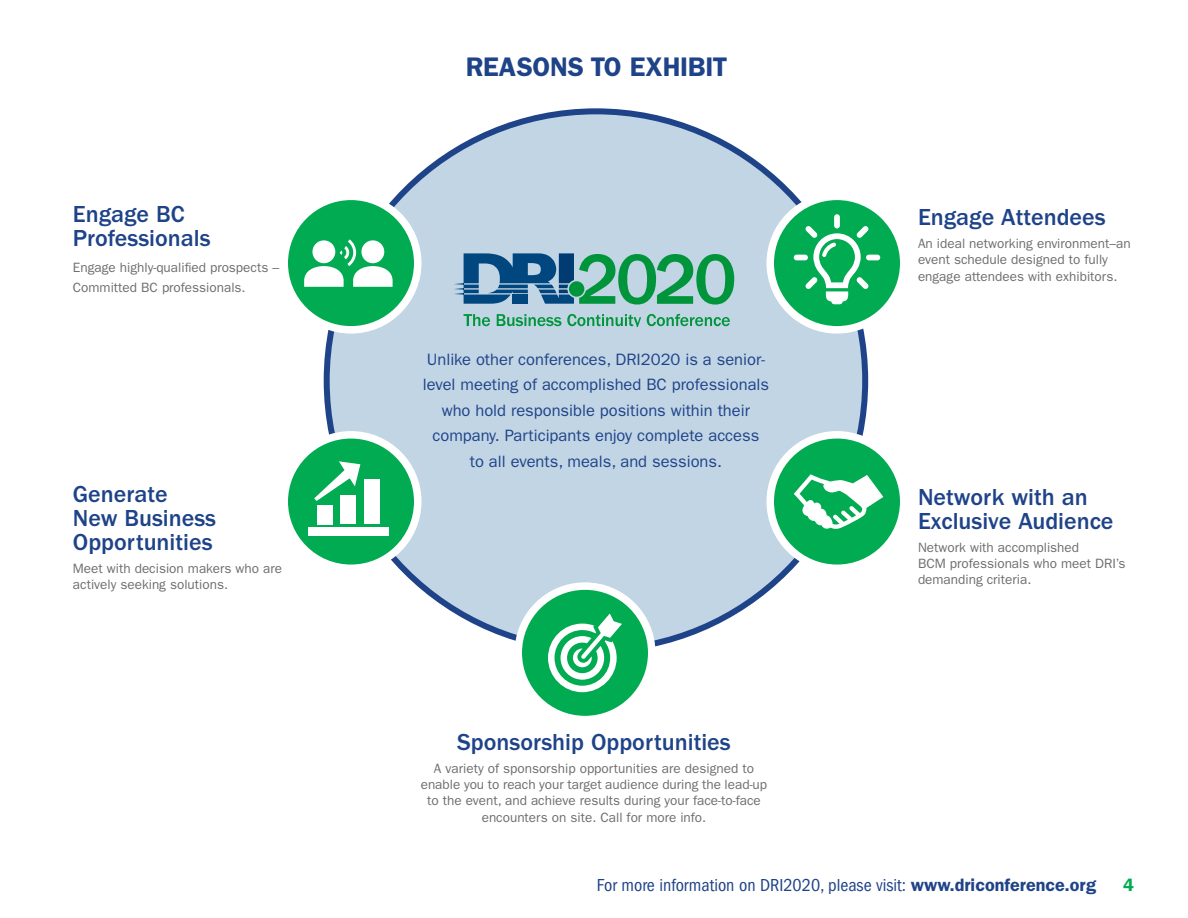
<style>
.page{position:relative;width:1188px;height:918px;background:#fff}
.page>*{position:absolute;margin:0;border:0;box-sizing:border-box;transform-origin:0 0}
.t1{font:600 27px "Franklin Gothic";letter-spacing:-.01em;color:#1f4388}
.t2{font:500 24px/24px "Franklin Gothic";color:#1f4388}
.t3{font:condensed 18px "Franklin Gothic";color:#1f4388}
.t4{font:600 18px "Franklin Gothic";color:#00ab51}
.t5{font:16.5px/25.5px "Franklin Gothic";color:#1f4388;text-align:center}
.t6{font:13.5px/16.2px "Franklin Gothic";color:#6d6e71}
.s1{font-weight:600;font-stretch:normal}
</style>
<div class="page">
<div style="left:327px;top:111px;width:538px;height:539px;background:#c1d5e5;border-radius:50%"></div>
<svg style="left:518px;top:586px;width:134px;height:134px;background:#21b668"></svg>
<div style="left:514px;top:582px;width:142px;height:141px;border:8px solid #fff;border-radius:50%"></div>
<svg style="left:770px;top:196px;width:134px;height:134px;background:#2cb96f"></svg>
<div style="left:766px;top:193px;width:142px;height:141px;border:8px solid #fff;border-radius:50%"></div>
<div style="left:284px;top:196px;width:134px;height:134px;background:#00ab51;border-radius:50%"></div>
<div style="left:280px;top:193px;width:142px;height:141px;border:8px solid #fff;border-radius:50%"></div>
<div style="left:284px;top:435px;width:134px;height:133px;background:#00ab51;border-radius:50%"></div>
<div style="left:280px;top:431px;width:142px;height:141px;border:8px solid #fff;border-radius:50%"></div>
<div style="left:770px;top:435px;width:134px;height:133px;background:#00ab51;border-radius:50%"></div>
<div style="left:766px;top:431px;width:142px;height:141px;border:8px solid #fff;border-radius:50%"></div>
<svg style="left:454px;top:253px;width:280px;height:52px"></svg>
<svg style="left:464px;top:314px;width:26px;height:12px"></svg>
<svg style="left:497px;top:314px;width:64px;height:12px"></svg>
<svg style="left:567px;top:314px;width:74px;height:13px"></svg>
<svg style="left:647px;top:314px;width:83px;height:12px"></svg>
<svg style="left:548px;top:613px;width:74px;height:79px"></svg>
<div style="left:308px;top:528px;width:81px;height:8px;background:#fff"></div>
<div style="left:317px;top:505px;width:16px;height:19px;background:#fff"></div>
<div style="left:341px;top:496px;width:15px;height:28px;background:#fff"></div>
<div style="left:364px;top:480px;width:15px;height:44px;background:#fff"></div>
<svg style="left:314px;top:461px;width:46px;height:40px"></svg>
<svg style="left:794px;top:474px;width:89px;height:55px"></svg>
<svg style="left:794px;top:214px;width:86px;height:90px;background:#37bd76"></svg>
<svg style="left:304px;top:239px;width:89px;height:48px"></svg>
<h2 class="t2" style="left:73px;top:202px;width:139px">Engage BC<br>Professionals</h2>
<p class="t6" style="left:73px;top:258px;width:208px;line-height:19.5px">Engage highly-qualified prospects –<br>Committed BC professionals.</p>
<h2 class="t2" style="left:73px;top:482px;width:145px">Generate<br>New Business<br>Opportunities</h2>
<p class="t6" style="left:73px;top:560px;width:211px">Meet with decision makers who are actively seeking solutions.</p>
<h1 class="t1" style="left:466px;top:51px;width:263px">REASONS TO EXHIBIT</h1>
<p class="t5" style="left:423px;top:346px;width:348px">Unlike other conferences, DRI2020 is a senior&shy;level meeting of accomplished BC professionals who hold responsible positions within their company. Participants enjoy complete access<br>to all events, meals, and sessions.</p>
<h2 class="t2" style="left:457px;top:730px;width:275px">Sponsorship Opportunities</h2>
<p class="t6" style="left:421px;top:760px;width:348px;text-align:center">A variety of sponsorship opportunities are designed to enable you to reach your target audience during the lead-up to the event, and achieve results during your face-to-face encounters on site. Call for more info.</p>
<h2 class="t2" style="left:918px;top:206px;width:189px">Engage Attendees</h2>
<p class="t6" style="left:918px;top:236px;width:214px">An ideal networking environment–an event schedule designed to fully engage attendees with exhibitors.</p>
<h2 class="t2" style="left:918px;top:485px;width:197px">Network with an<br>Exclusive Audience</h2>
<p class="t6" style="left:918px;top:539px;width:209px">Network with accomplished<br>BCM professionals who meet DRI’s demanding criteria.</p>
<h3 class="t3" style="left:597px;top:874px;width:501px">For more information on DRI2020, please visit: <span class="s1">www.driconference.org</span></h3>
<h3 class="t4" style="left:1123px;top:874px;width:12px">4</h3>
</div>
